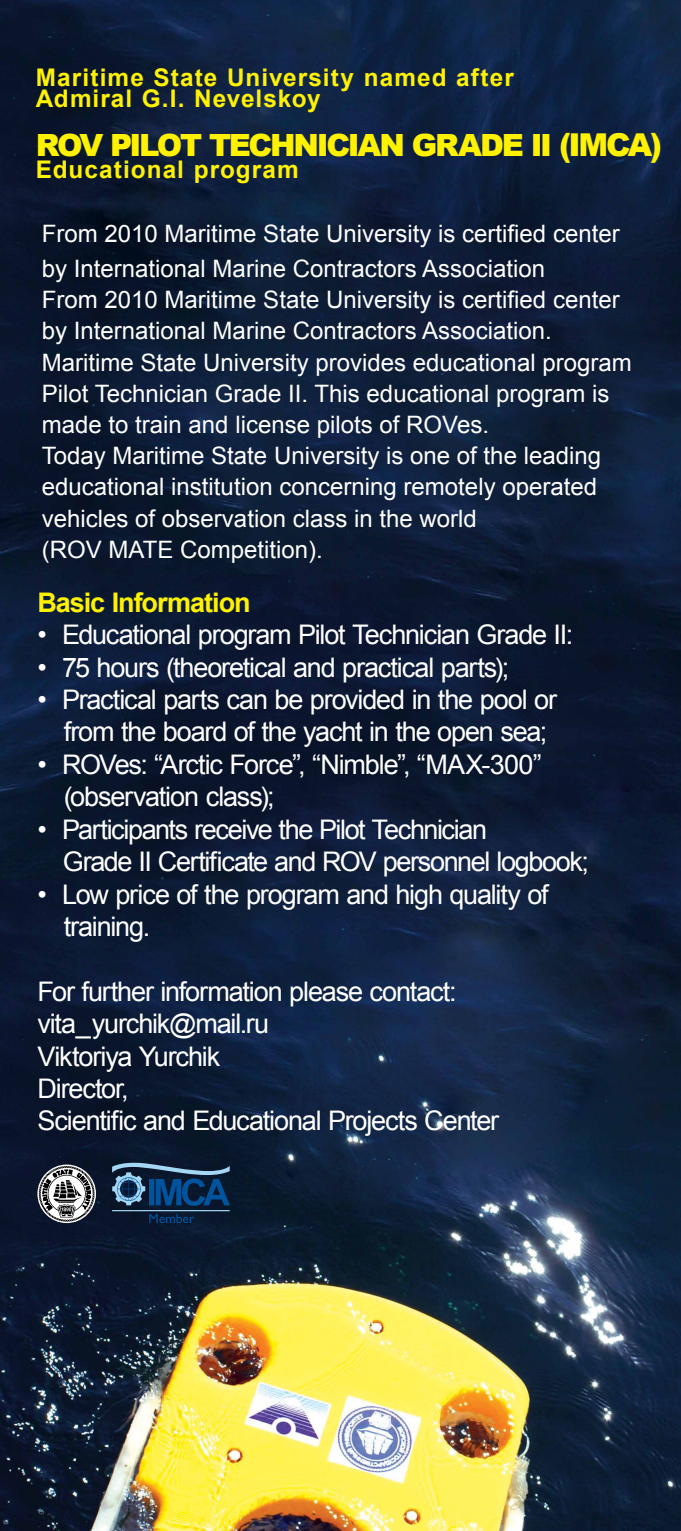
<style>
.page{position:relative;width:681px;height:1531px;background:#fff}
.page>*{position:absolute;margin:0;border:0;box-sizing:border-box;transform-origin:0 0}
.t1{font:900 30.6px "Arial";letter-spacing:-.075em;color:#fff200}
.t2{font:27px/32.4px "Arial";letter-spacing:-.045em;color:#fff}
.t3{font:700 27px "Arial";letter-spacing:-.04em;color:#fff200}
.t4{font:700 24.3px/21.6px "Arial";letter-spacing:.045em;color:#fff200}
.t5{font:24px/31.2px "Arial";color:#fff}
.s1{font-size:31.5px}
</style>
<div class="page">
<img style="left:0;top:0;width:680px;height:1531px">
<svg style="left:37px;top:1164px;width:59px;height:59px"></svg>
<svg style="left:39px;top:1166px;width:56px;height:56px"></svg>
<svg style="left:112px;top:1163px;width:118px;height:60px;background:#1e4061"></svg>
<p class="t4" style="left:36px;top:67px;width:479px">Maritime State University named after<br>Admiral G.I. Nevelskoy</p>
<p class="t1" style="left:36px;top:123px;width:627px">ROV PILOT TECHNICIAN GRADE II <span class="s1">(IMCA)</span></p>
<p class="t4" style="left:36px;top:159px;width:264px">Educational program</p>
<p class="t5" style="left:42px;top:217px;width:579px;line-height:34.5px">From 2010 Maritime State University is certified center by International Marine Contractors Association</p>
<p class="t5" style="left:42px;top:284px;width:591px">From 2010 Maritime State University is certified center by International Marine Contractors Association.<br>Maritime State University provides educational program Pilot Technician Grade II. This educational program is made to train and license pilots of ROVes.<br>Today Maritime State University is one of the leading educational institution concerning remotely operated vehicles of observation class in the world<br>(ROV MATE Competition).</p>
<p class="t3" style="left:37px;top:584px;width:215px">Basic Information</p>
<p class="t2" style="left:37px;top:619px;width:537px">• Educational program Pilot Technician Grade II:</p>
<p class="t2" style="left:37px;top:651px;width:473px">• 75 hours (theoretical and practical parts);</p>
<p class="t2" style="left:64px;top:684px;width:494px;text-indent:-26px">• Practical parts can be provided in the pool or from the board of the yacht in the open sea;</p>
<p class="t2" style="left:64px;top:748px;width:479px;text-indent:-26px">• ROVes: “Arctic Force”, “Nimble”, “MAX-300” (observation class);</p>
<p class="t2" style="left:63px;top:813px;width:527px;text-indent:-25px">• Participants receive the Pilot Technician<br>Grade II Certificate and ROV personnel logbook;</p>
<p class="t2" style="left:64px;top:878px;width:486px;text-indent:-26px">• Low price of the program and high quality of training.</p>
<p class="t2" style="left:37px;top:975px;width:463px">For further information please contact: vita_yurchik@mail.ru<br>Viktoriya Yurchik<br>Director,<br>Scientific and Educational Projects Center</p>
</div>
